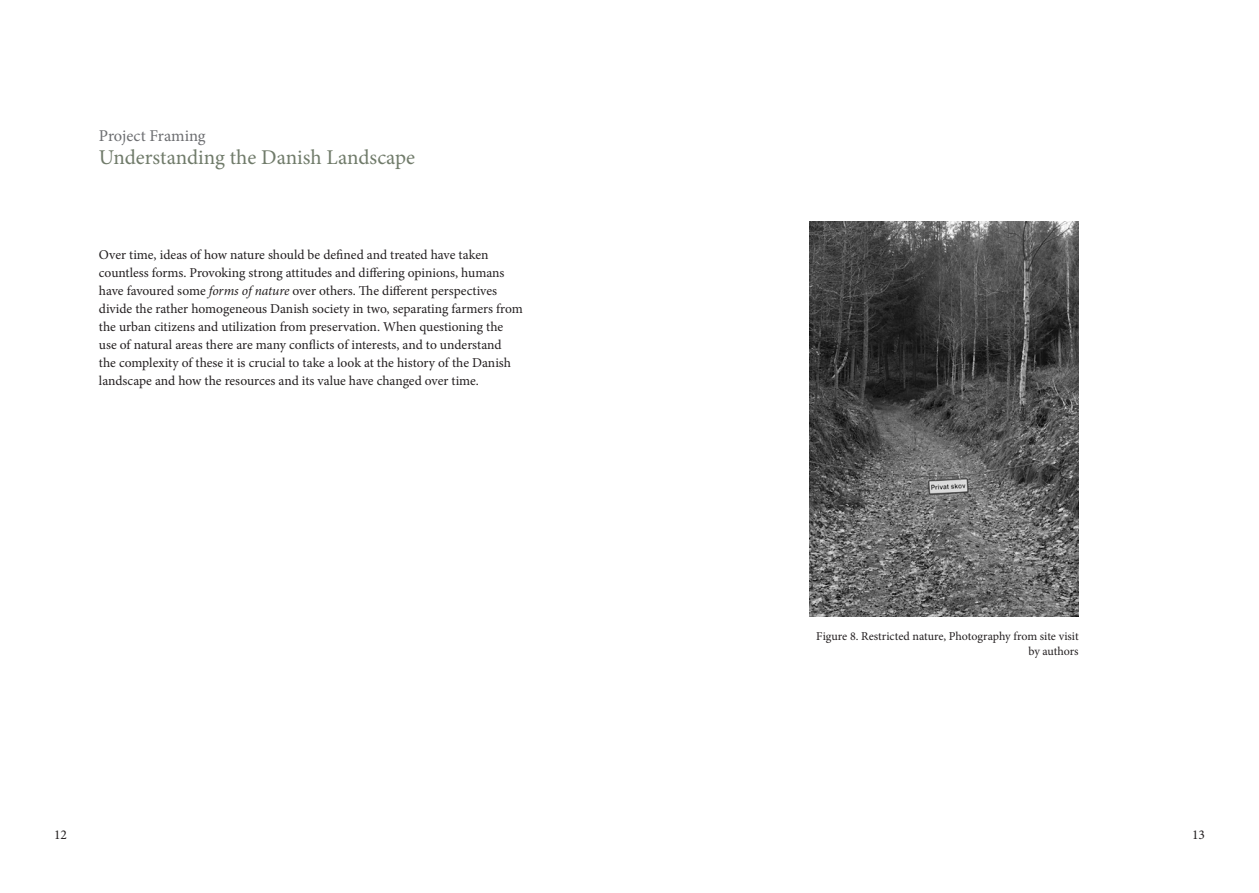
<style>
.page{position:relative;width:1259px;height:893px;background:#fff}
.page>*{position:absolute;margin:0;border:0;box-sizing:border-box;transform-origin:0 0}
.t1{font:21px "Minion Pro";letter-spacing:-.005em;color:#707b6a}
.t2{font:16.5px "Minion Pro";letter-spacing:-.005em;color:#6d6e71}
.t3{font:13.5px/18px "Minion Pro";letter-spacing:-.005em;color:#231f20}
.t4{font:12px/14.4px "Minion Pro";letter-spacing:-.005em;color:#231f20;text-align:right}
.s1{font-style:italic}
</style>
<div class="page">
<img style="left:810px;top:221px;width:268px;height:395px">
<p class="t2" style="left:99px;top:125px;width:108px">Project Framing</p>
<p class="t1" style="left:99px;top:143px;width:318px">Understanding the Danish Landscape</p>
<p class="t3" style="left:99px;top:246px;width:425px">Over time, ideas of how nature should be defined and treated have taken countless forms. Provoking strong attitudes and differing opinions, humans have favoured some <span class="s1">forms of nature</span> over others. The different perspectives divide the rather homogeneous Danish society in two, separating farmers from the urban citizens and utilization from preservation. When questioning the use of natural areas there are many conflicts of interests, and to understand<br>the complexity of these it is crucial to take a look at the history of the Danish landscape and how the resources and its value have changed over time.</p>
<p class="t4" style="left:816px;top:629px;width:264px">Figure 8. Restricted nature, Photography from site visit by authors</p>
<p class="t3" style="left:54px;top:826px;width:14px">12</p>
<p class="t3" style="left:1192px;top:826px;width:14px">13</p>
</div>
